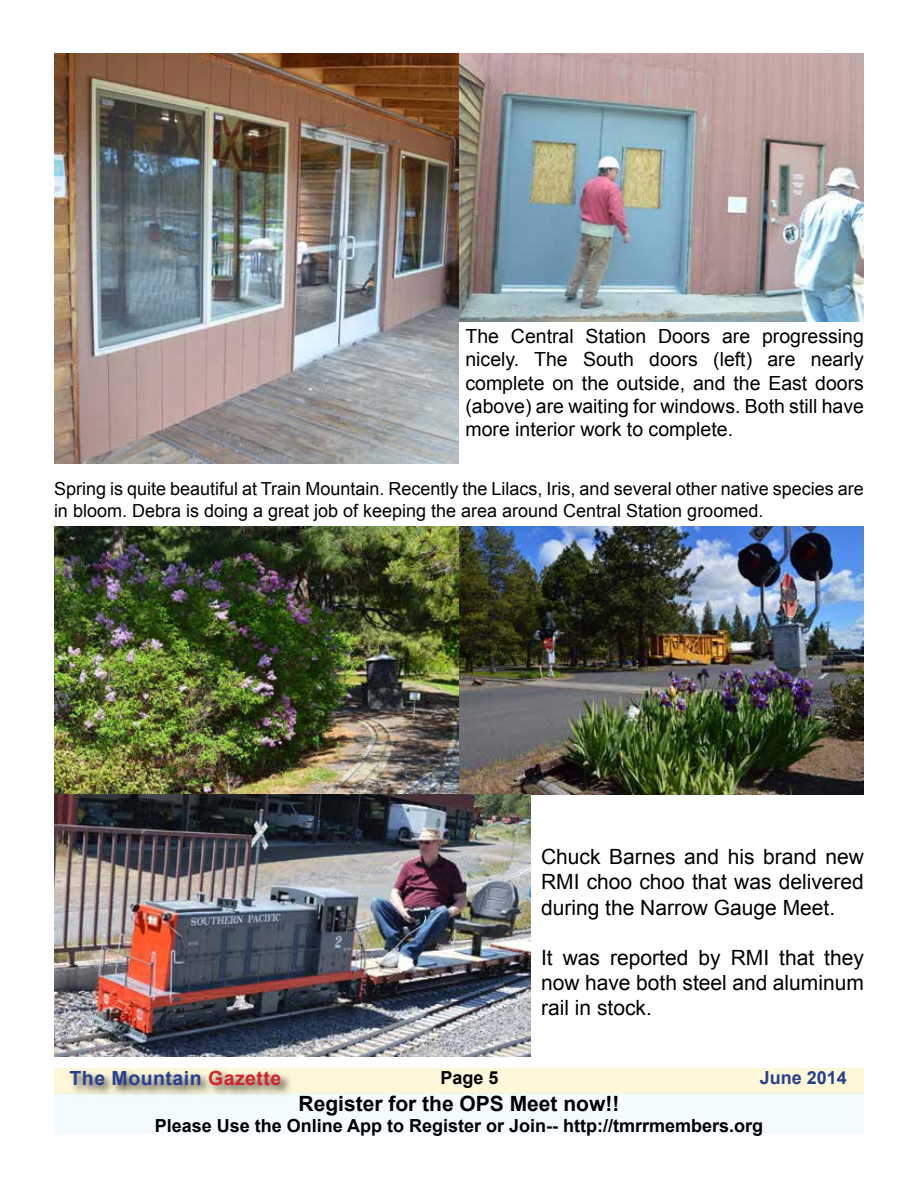
<style>
.page{position:relative;width:918px;height:1188px;background:#fff}
.page>*{position:absolute;margin:0;border:0;box-sizing:border-box;transform-origin:0 0}
.t1{font:21px/25.2px "Arial";color:#000;text-align:justify}
.t2{font:700 21px "Arial";color:#000}
.t3{font:19.5px/23.4px "Arial";color:#000;text-align:justify}
.t4{font:700 19.5px "Arial";letter-spacing:.025em;color:#25408f}
.t5{font:18px/21.6px "Arial";color:#000}
.t6{font:700 18px "Arial";color:#000}
.t7{font:700 18px "Arial";color:#25408f}
.s1{color:#d2232a}
</style>
<div class="page">
<div style="left:54px;top:1094px;width:810px;height:40px;background:#f3fbfe"></div>
<div style="left:54px;top:1068px;width:810px;height:26px;background:#fff7d9"></div>
<div style="left:68px;top:1068px;width:225px;height:29px;background:#000;opacity:.75"></div>
<img style="left:54px;top:54px;width:405px;height:409px">
<img style="left:459px;top:54px;width:405px;height:268px">
<img style="left:54px;top:526px;width:810px;height:268px">
<img style="left:54px;top:794px;width:476px;height:262px">
<p class="t3" style="left:465px;top:324px;width:400px">The Central Station Doors are progressing nicely. The South doors (left) are nearly complete on the outside, and the East doors (above) are waiting for windows. Both still have more interior work to complete.</p>
<p class="t5" style="left:54px;top:478px;width:811px">Spring is quite beautiful at Train Mountain. Recently the Lilacs, Iris, and several other native species are in bloom. Debra is doing a great job of keeping the area around Central Station groomed.</p>
<p class="t1" style="left:541px;top:844px;width:324px">Chuck Barnes and his brand new RMI choo choo that was delivered during the Narrow Gauge Meet.</p>
<p class="t1" style="left:541px;top:945px;width:324px">It was reported by RMI that they now have both steel and aluminum rail in stock.</p>
<p class="t4" style="left:70px;top:1065px;width:213px">The Mountain <span class="s1">Gazette</span></p>
<p class="t6" style="left:440px;top:1066px;width:60px">Page 5</p>
<p class="t7" style="left:760px;top:1066px;width:89px">June 2014</p>
<p class="t2" style="left:299px;top:1089px;width:322px">Register for the OPS Meet now!!</p>
<p class="t6" style="left:155px;top:1114px;width:610px">Please Use the Online App to Register or Join-- http://tmrrmembers.org</p>
</div>
